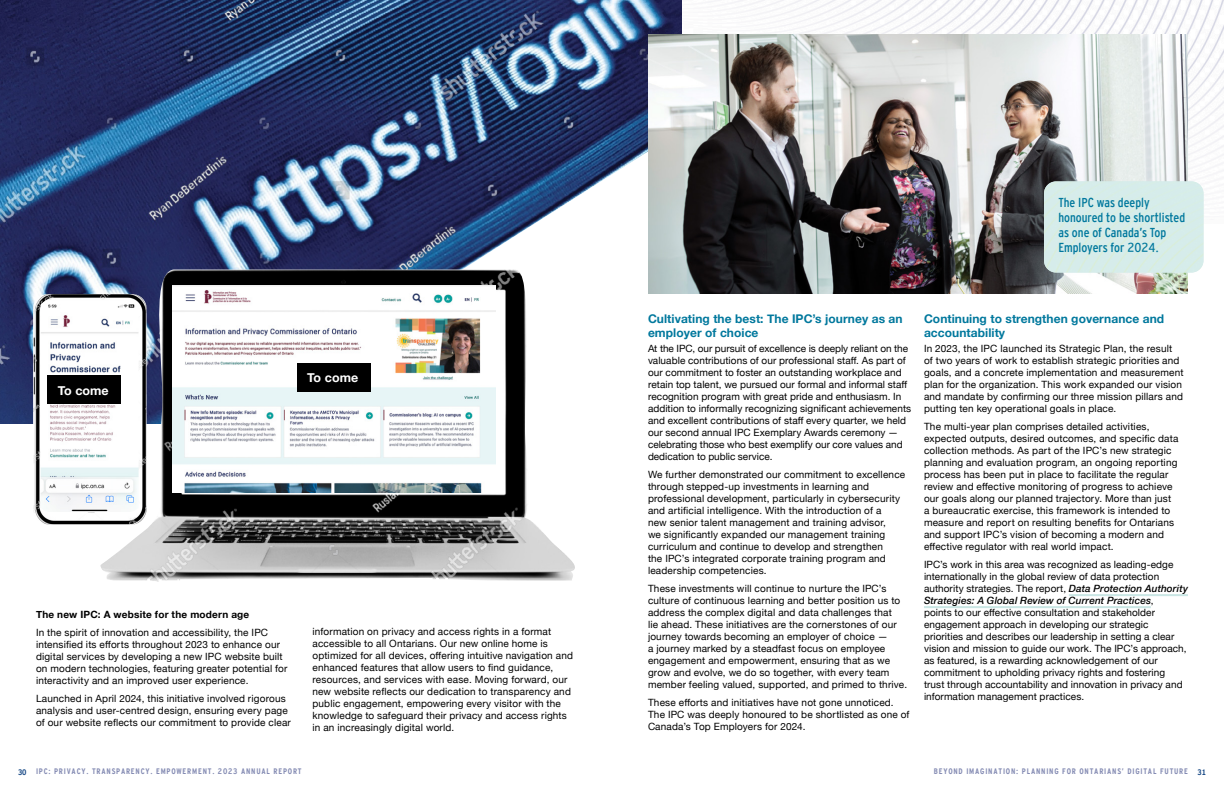
<style>
.page{position:relative;width:1224px;height:792px;background:#fff}
.page>*{position:absolute;margin:0;border:0;box-sizing:border-box;transform-origin:0 0}
.t1{font:13px/15px "Interstate Cond Mono";color:#00789d}
.t2{font:700 12.5px "Helvetica Neue";letter-spacing:.005em;color:#fff}
.t3{font:700 12px/14.4px "Helvetica Neue";letter-spacing:.005em;color:#00789d}
.t4{font:10px/12px "Helvetica Neue";letter-spacing:.015em;color:#000}
.t5{font:700 10px "Helvetica Neue";letter-spacing:.025em;color:#000}
.t6{font:700 8px "Interstate Cond Mono";letter-spacing:.1em;color:#848bb3}
.s1{font-weight:500;font-style:italic}
.s2{color:#164885}
</style>
<div class="page">
<img style="left:682px;top:0;width:542px;height:223px">
<img style="left:0;top:0;width:682px;height:423px">
<svg style="left:379px;top:122px;width:303px;height:301px"></svg>
<hr style="left:1069px;top:594px;width:119px;height:2px;background:#c9e6e4">
<hr style="left:924px;top:606px;width:227px;height:2px;background:#c9e6e4">
<img style="left:100px;top:269px;width:483px;height:313px">
<img style="left:172px;top:286px;width:323px;height:207px">
<div style="left:297px;top:363px;width:73px;height:28px;background:#000"></div>
<img style="left:33px;top:294px;width:114px;height:231px">
<img style="left:41px;top:300px;width:98px;height:212px">
<img style="left:648px;top:35px;width:540px;height:259px">
<img style="left:1044px;top:181px;width:159px;height:92px">
<div style="left:48px;top:376px;width:73px;height:28px;background:#000"></div>
<p class="t2" style="left:58px;top:381px;width:53px">To come</p>
<p class="t2" style="left:307px;top:368px;width:53px">To come</p>
<p class="t5" style="left:36px;top:607px;width:215px">The new IPC: A website for the modern age</p>
<p class="t4" style="left:36px;top:627px;width:253px">In the spirit of innovation and accessibility, the IPC intensified its efforts throughout 2023 to enhance our digital services by developing a new IPC website built on modern technologies, featuring greater potential for interactivity and an improved user experience.</p>
<p class="t4" style="left:36px;top:693px;width:256px">Launched in April 2024, this initiative involved rigorous analysis and user-centred design, ensuring every page of our website reflects our commitment to provide clear</p>
<p class="t4" style="left:312px;top:626px;width:262px">information on privacy and access rights in a format accessible to all Ontarians. Our new online home is optimized for all devices, offering intuitive navigation and enhanced features that allow users to find guidance, resources, and services with ease. Moving forward, our new website reflects our dedication to transparency and public engagement, empowering every visitor with the knowledge to safeguard their privacy and access rights in an increasingly digital world.</p>
<h1 class="t1" style="left:1058px;top:195px;width:128px">The IPC was deeply honoured to be shortlisted as one of Canada’s Top<br>Employers for 2024.</h1>
<p class="t3" style="left:648px;top:312px;width:256px">Cultivating the best: The IPC’s journey as an employer of choice</p>
<p class="t4" style="left:648px;top:343px;width:265px">At the IPC, our pursuit of excellence is deeply reliant on the valuable contributions of our professional staff. As part of our commitment to foster an outstanding workplace and retain top talent, we pursued our formal and informal staff recognition program with great pride and enthusiasm. In addition to informally recognizing significant achievements and excellent contributions of staff every quarter, we held our second annual IPC Exemplary Awards ceremony — celebrating those who best exemplify our core values and dedication to public service.</p>
<p class="t4" style="left:648px;top:469px;width:259px">We further demonstrated our commitment to excellence through stepped-up investments in learning and professional development, particularly in cybersecurity and artificial intelligence. With the introduction of a<br>new senior talent management and training advisor,<br>we significantly expanded our management training curriculum and continue to develop and strengthen<br>the IPC’s integrated corporate training program and leadership competencies.</p>
<p class="t4" style="left:648px;top:583px;width:261px">These investments will continue to nurture the IPC’s culture of continuous learning and better position us to address the complex digital and data challenges that<br>lie ahead. These initiatives are the cornerstones of our journey towards becoming an employer of choice —<br>a journey marked by a steadfast focus on employee engagement and empowerment, ensuring that as we grow and evolve, we do so together, with every team member feeling valued, supported, and primed to thrive.</p>
<p class="t4" style="left:648px;top:697px;width:263px">These efforts and initiatives have not gone unnoticed.<br>The IPC was deeply honoured to be shortlisted as one of<br>Canada’s Top Employers for 2024.</p>
<p class="t3" style="left:924px;top:312px;width:242px">Continuing to strengthen governance and accountability</p>
<p class="t4" style="left:924px;top:343px;width:261px">In 2023, the IPC launched its Strategic Plan, the result<br>of two years of work to establish strategic priorities and goals, and a concrete implementation and measurement plan for the organization. This work expanded our vision and mandate by confirming our three mission pillars and putting ten key operational goals in place.</p>
<p class="t4" style="left:924px;top:421px;width:256px">The multi-year plan comprises detailed activities, expected outputs, desired outcomes, and specific data collection methods. As part of the IPC’s new strategic planning and evaluation program, an ongoing reporting process has been put in place to facilitate the regular review and effective monitoring of progress to achieve our goals along our planned trajectory. More than just a bureaucratic exercise, this framework is intended to measure and report on resulting benefits for Ontarians and support IPC’s vision of becoming a modern and effective regulator with real world impact.</p>
<p class="t4" style="left:924px;top:559px;width:266px">IPC’s work in this area was recognized as leading-edge internationally in the global review of data protection authority strategies. The report, <span class="s1">Data Protection Authority Strategies: A Global Review of Current Practices</span>,<br>points to our effective consultation and stakeholder engagement approach in developing our strategic priorities and describes our leadership in setting a clear vision and mission to guide our work. The IPC’s approach, as featured, is a rewarding acknowledgement of our commitment to upholding privacy rights and fostering trust through accountability and innovation in privacy and information management practices.</p>
<p class="t6" style="left:18px;top:767px;width:285px"><span class="s2">30</span> IPC: PRIVACY. TRANSPARENCY. EMPOWERMENT. 2023 ANNUAL REPORT</p>
<p class="t6" style="left:934px;top:767px;width:274px">BEYOND IMAGINATION: PLANNING FOR ONTARIANS’ DIGITAL FUTURE <span class="s2">31</span></p>
</div>
